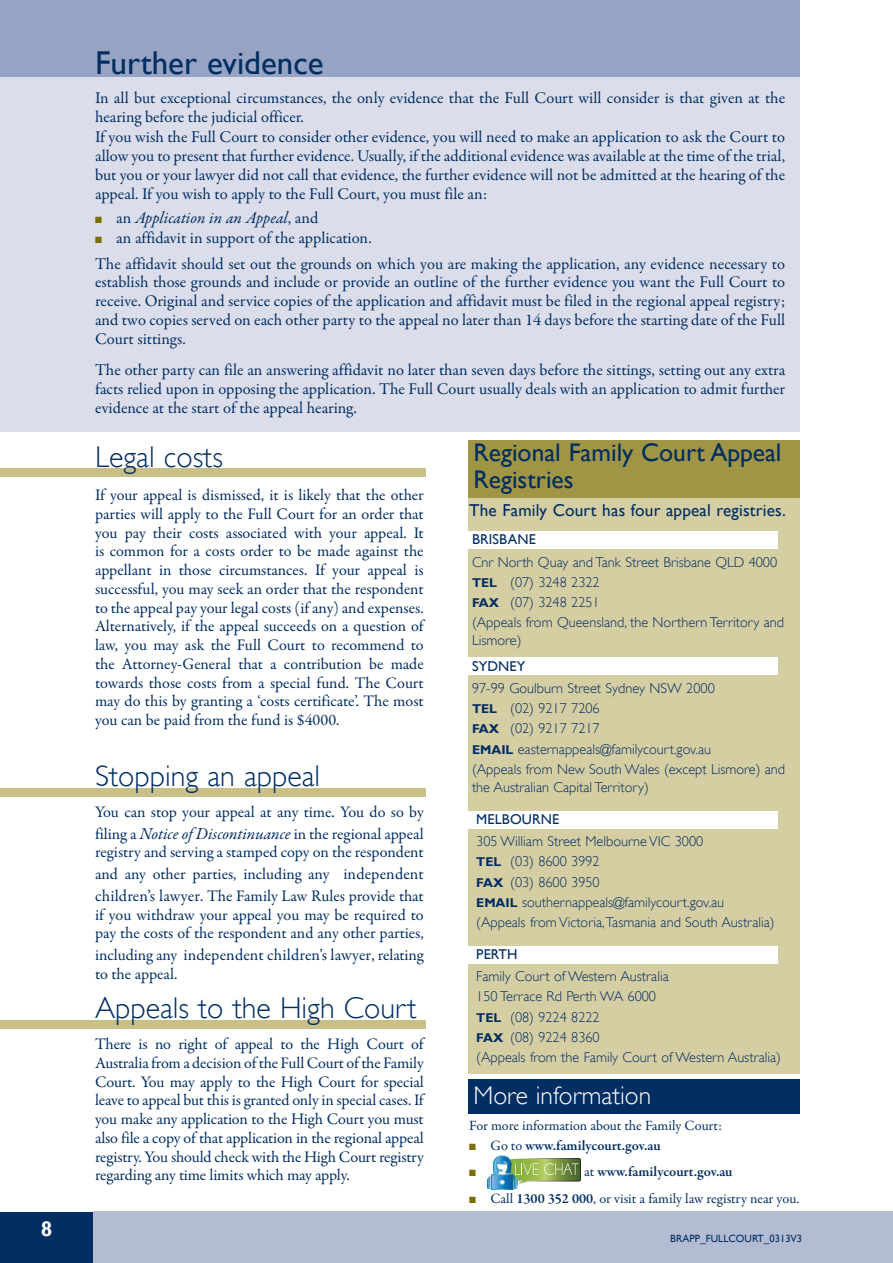
<style>
.page{position:relative;width:893px;height:1263px;background:#fff}
.page>*{position:absolute;margin:0;border:0;box-sizing:border-box;transform-origin:0 0}
._1st_head{font:33px "Gill Sans";color:#002d62}
._1st_head-2{font:300 30px "Gill Sans";color:#002d62}
._2nd_head{font:300 30px "Gill Sans";color:#002d62}
._2nd_head-2{font:25.5px/27px "Gill Sans";color:#002d62}
._2nd_head-3{font:300 25.5px "Gill Sans";color:#fff}
.t1{font:700 21px "Gill Sans";color:#fff}
._3rd_head{font:17.25px "Gill Sans";letter-spacing:.01em;color:#002d62}
.Indent{font:italic 16.8px "Garamond Premr Pro";letter-spacing:-.005em;color:#002d62}
.Normal___space{font:16.5px/18.8px "Garamond Premr Pro";color:#002d62;text-align:justify}
.Indent_-_more_space{font:16.5px "Garamond Premr Pro";letter-spacing:-.005em;color:#002d62}
.t2{font:16.2px/18.8px "Garamond Premr Pro";letter-spacing:-.005em;color:#002d62;text-align:justify}
.Contact_bb{font:300 14.25px/18px "Gill Sans";color:#002d62}
.Contact_b{font:300 14.25px "Gill Sans";color:#002d62}
.Contact_b-2{font:14.25px "Garamond Premr Pro";color:#002d62}
.Contact_b-3{font:600 14.25px "Garamond Premr Pro";color:#002d62}
.Contact_a{font:14.25px "Gill Sans";letter-spacing:.01em;color:#002d62}
.t3{font:10.5px "Gill Sans";color:#002d62}
.Contact_b-4{font:9px "Zapf Dingbats Std";color:#7a6f00}
.s1{color:#7a6f00}
.s2{font-style:normal;font-size:16.5px}
.s3{font-weight:700;font-size:12.75px}
.s4{font-style:italic;font-size:16.8px}
.s5{font-size:16.5px}
.s6{font-size:16.2px}
.s7{font-weight:400}
.s8{font-weight:600}
</style>
<div class="page">
<div style="left:0;top:1212px;width:94px;height:51px;background:#002d62"></div>
<div style="left:0;top:1020px;width:425px;height:9px;background:#c9c089"></div>
<div style="left:0;top:469px;width:425px;height:8px;background:#c9c089"></div>
<div style="left:0;top:788px;width:425px;height:8px;background:#c9c089"></div>
<div style="left:0;top:77px;width:799px;height:355px;background:#dbdeea"></div>
<div style="left:468px;top:494px;width:331px;height:580px;background:#d6cea3"></div>
<div style="left:468px;top:657px;width:310px;height:17px;background:#fff"></div>
<div style="left:468px;top:531px;width:310px;height:18px;background:#fff"></div>
<div style="left:468px;top:440px;width:331px;height:58px;background:#a09544"></div>
<div style="left:468px;top:946px;width:310px;height:17px;background:#fff"></div>
<div style="left:468px;top:811px;width:310px;height:17px;background:#fff"></div>
<div style="left:0;top:0;width:799px;height:77px;background:#97a3c3"></div>
<div style="left:94px;top:1212px;width:799px;height:51px;background:#b4bcd4"></div>
<div style="left:468px;top:1079px;width:331px;height:35px;background:#002d62"></div>
<svg style="left:487px;top:1155px;width:94px;height:35px"></svg>
<p class="t1" style="left:41px;top:1217px;width:13px">8</p>
<p class="_1st_head" style="left:95px;top:44px;width:230px">Further evidence</p>
<p class="Normal___space" style="left:95px;top:89px;width:692px">In all but exceptional circumstances, the only evidence that the Full Court will consider is that given at the hearing before the judicial officer.</p>
<p class="Normal___space" style="left:95px;top:128px;width:692px">If you wish the Full Court to consider other evidence, you will need to make an application to ask the Court to allow you to present that further evidence. Usually, if the additional evidence was available at the time of the trial, but you or your lawyer did not call that evidence, the further evidence will not be admitted at the hearing of the appeal. If you wish to apply to the Full Court, you must file an:</p>
<p class="Indent" style="left:95px;top:207px;width:225px"><span class="s1">■</span> <span class="s2">an</span> Application in an Appeal<span class="s2">, and</span></p>
<p class="Indent_-_more_space" style="left:95px;top:228px;width:278px"><span class="s1">■</span> an affidavit in support of the application.</p>
<p class="Normal___space" style="left:95px;top:254px;width:692px">The affidavit should set out the grounds on which you are making the application, any evidence necessary to establish those grounds and include or provide an outline of the further evidence you want the Full Court to receive. Original and service copies of the application and affidavit must be filed in the regional appeal registry; and two copies served on each other party to the appeal no later than 14 days before the starting date of the Full Court sittings.</p>
<p class="Normal___space" style="left:95px;top:361px;width:692px">The other party can file an answering affidavit no later than seven days before the sittings, setting out any extra facts relied upon in opposing the application. The Full Court usually deals with an application to admit further evidence at the start of the appeal hearing.</p>
<p class="_1st_head-2" style="left:95px;top:439px;width:129px">Legal costs</p>
<p class="t2" style="left:95px;top:486px;width:330px">If your appeal is dismissed, it is likely that the other parties will apply to the Full Court for an order that you pay their costs associated with your appeal. It is common for a costs order to be made against the appellant in those circumstances. If your appeal is successful, you may seek an order that the respondent to the appeal pay your legal costs (if any) and expenses.<br>Alternatively, if the appeal succeeds on a question of law, you may ask the Full Court to recommend to the Attorney-General that a contribution be made towards those costs from a special fund. The Court may do this by granting a ‘costs certificate’. The most you can be paid from the fund is $4000.</p>
<p class="_1st_head-2" style="left:95px;top:758px;width:227px">Stopping an appeal</p>
<p class="_2nd_head-2" style="left:473px;top:439px;width:309px">Regional Family Court Appeal<br>Registries</p>
<p class="_3rd_head" style="left:469px;top:500px;width:318px">The Family Court has four appeal registries.</p>
<p class="Contact_a" style="left:472px;top:531px;width:65px">BRISBANE</p>
<p class="Contact_b" style="left:472px;top:554px;width:307px">Cnr North Quay and Tank Street Brisbane QLD 4000</p>
<p class="Contact_bb" style="left:472px;top:573px;width:129px"><span class="s3">TEL</span> (07) 3248 2322</p>
<p class="Contact_bb" style="left:472px;top:593px;width:129px"><span class="s3">FAX</span> (07) 3248 2251</p>
<p class="Contact_bb" style="left:472px;top:613px;width:314px">(Appeals from Queensland, the Northern Territory and<br>Lismore)</p>
<p class="Contact_a" style="left:472px;top:658px;width:55px">SYDNEY</p>
<p class="Contact_b" style="left:472px;top:680px;width:244px">97-99 Goulburn Street Sydney NSW 2000</p>
<p class="Contact_bb" style="left:472px;top:699px;width:129px"><span class="s3">TEL</span> (02) 9217 7206</p>
<p class="Contact_bb" style="left:472px;top:720px;width:129px"><span class="s3">FAX</span> (02) 9217 7217</p>
<p class="Contact_bb" style="left:472px;top:740px;width:241px"><span class="s3">EMAIL</span> easternappeals@familycourt.gov.au</p>
<p class="Contact_bb" style="left:472px;top:760px;width:315px">(Appeals from New South Wales (except Lismore) and the Australian Capital Territory)</p>
<p class="Contact_a" style="left:476px;top:811px;width:85px">MELBOURNE</p>
<p class="Contact_b" style="left:476px;top:833px;width:228px">305 William Street Melbourne VIC 3000</p>
<p class="Contact_bb" style="left:476px;top:852px;width:125px"><span class="s3">TEL</span> (03) 8600 3992</p>
<p class="Contact_bb" style="left:476px;top:873px;width:125px"><span class="s3">FAX</span> (03) 8600 3950</p>
<p class="Contact_bb" style="left:476px;top:893px;width:249px"><span class="s3">EMAIL</span> southernappeals@familycourt.gov.au</p>
<p class="Contact_bb" style="left:476px;top:913px;width:300px">(Appeals from Victoria, Tasmania and South Australia)</p>
<p class="Contact_a" style="left:476px;top:946px;width:43px">PERTH</p>
<p class="Contact_b" style="left:476px;top:968px;width:194px">Family Court of Western Australia</p>
<p class="Contact_b" style="left:476px;top:988px;width:181px">150 Terrace Rd Perth WA 6000</p>
<p class="Contact_bb" style="left:476px;top:1008px;width:125px"><span class="s3">TEL</span> (08) 9224 8222</p>
<p class="Contact_bb" style="left:476px;top:1028px;width:125px"><span class="s3">FAX</span> (08) 9224 8360</p>
<p class="Contact_bb" style="left:476px;top:1048px;width:306px">(Appeals from the Family Court of Western Australia)</p>
<p class="t2" style="left:95px;top:801px;width:330px;line-height:21.8px">You can stop your appeal at any time. You do so by filing a <span class="s4">Notice of Discontinuance</span> in the regional appeal</p>
<p class="t2" style="left:95px;top:842px;width:330px;line-height:21.8px">registry and serving a stamped copy on the respondent and any other parties, including any <span class="s5">independent children’s lawyer</span>. The Family Law Rules provide that</p>
<p class="t2" style="left:95px;top:906px;width:330px">if you withdraw your appeal you may be required to pay the costs of the respondent and any other parties,</p>
<p class="Normal___space" style="left:95px;top:946px;width:330px"><span class="s6">including any</span> independent children’s lawyer<span class="s6">, relating</span></p>
<p class="t2" style="left:95px;top:965px;width:84px">to the appeal.</p>
<p class="_2nd_head" style="left:95px;top:990px;width:323px">Appeals to the High Court</p>
<p class="t2" style="left:95px;top:1035px;width:330px">There is no right of appeal to the High Court of Australia from a decision of the Full Court of the Family Court. You may apply to the High Court for special leave to appeal but this is granted only in special cases. If you make any application to the High Court you must also file a copy of that application in the regional appeal registry. You should check with the High Court registry regarding any time limits which may apply.</p>
<p class="_2nd_head-3" style="left:473px;top:1080px;width:179px">More information</p>
<p class="Contact_b-2" style="left:469px;top:1116px;width:254px">For more information about the Family Court:</p>
<p class="Contact_b-3" style="left:469px;top:1137px;width:193px"><span class="s1">■</span> <span class="s7">Go to</span> www.familycourt.gov.au</p>
<p class="Contact_b-4" style="left:469px;top:1169px;width:8px">■</p>
<p class="Contact_b-3" style="left:584px;top:1163px;width:150px"><span class="s7">at</span> www.familycourt.gov.au</p>
<p class="Contact_b-2" style="left:469px;top:1190px;width:332px"><span class="s1">■</span> Call <span class="s8">1300 352 000</span>, or visit a family law registry near you.</p>
<p class="t3" style="left:670px;top:1232px;width:134px">BRAPP_FULLCOURT_0313V3</p>
</div>
